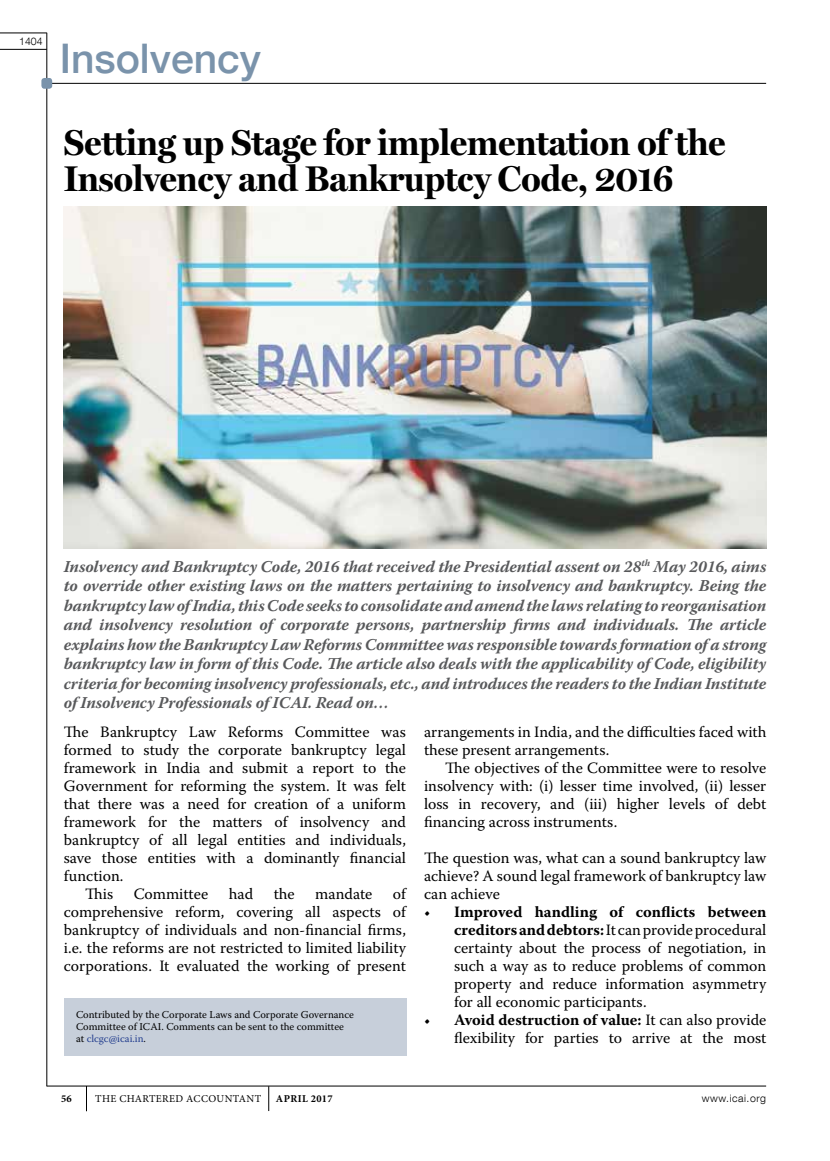
<style>
.page{position:relative;width:830px;height:1161px;background:#fff}
.page>*{position:absolute;margin:0;border:0;box-sizing:border-box;transform-origin:0 0}
.t1{font:500 40.8px "Helvetica Neue LT Com";color:#7a93ab}
.t2{font:700 36px/36px "Miller Display";color:#000}
.t3{font:italic 700 16.5px/19.5px "Warnock Pro";letter-spacing:-.01em;color:#58595b;text-align:justify}
.t4{font:15.75px/18px "Warnock Pro";color:#000;text-align:justify}
.t5{font:10.5px/12px "Warnock Pro";color:#000}
.t6{font:10.5px "Minion Pro";letter-spacing:.035em;color:#000}
.t7{font:300 10.5px "Helvetica Neue LT Com";letter-spacing:.05em;color:#000}
.t8{font:700 10.5px "Minion Pro";letter-spacing:.035em;color:#000}
.s1{color:#25408f}
.s2{font-weight:700}
</style>
<div class="page">
<hr style="left:0;top:33px;width:47px;height:1px;background:#000">
<hr style="left:47px;top:33px;width:1px;height:1053px;background:#000">
<hr style="left:0;top:49px;width:47px;height:1px;background:#000">
<hr style="left:47px;top:83px;width:718px;height:1px;background:#000">
<div style="left:41px;top:78px;width:11px;height:11px;background:#7a93ab;border-radius:3px"></div>
<hr style="left:47px;top:1086px;width:718px;height:1px;background:#000">
<svg style="left:268px;top:1086px;width:1px;height:25px"></svg>
<svg style="left:86px;top:1087px;width:1px;height:24px"></svg>
<div style="left:64px;top:998px;width:342px;height:57px;background:#c7cfda"></div>
<img style="left:64px;top:206px;width:702px;height:343px">
<p class="t7" style="left:19px;top:35px;width:25px">1404</p>
<h1 class="t1" style="left:60px;top:34px;width:203px">Insolvency</h1>
<h2 class="t2" style="left:64px;top:126px;width:662px">Setting up Stage for implementation of the<br>Insolvency and Bankruptcy Code, 2016</h2>
<p class="t3" style="left:64px;top:556px;width:703px">Insolvency and Bankruptcy Code, 2016 that received the Presidential assent on 28<sup>th</sup> May 2016, aims to override other existing laws on the matters pertaining to insolvency and bankruptcy. Being the bankruptcy law of India, this Code seeks to consolidate and amend the laws relating to reorganisation and insolvency resolution of corporate persons, partnership firms and individuals. The article explains how the Bankruptcy Law Reforms Committee was responsible towards formation of a strong bankruptcy law in form of this Code. The article also deals with the applicability of Code, eligibility criteria for becoming insolvency professionals, etc., and introduces the readers to the Indian Institute of Insolvency Professionals of ICAI. Read on…</p>
<p class="t4" style="left:64px;top:722px;width:343px">The Bankruptcy Law Reforms Committee was</p>
<p class="t4" style="left:64px;top:740px;width:343px">formed to study the corporate bankruptcy legal</p>
<p class="t4" style="left:64px;top:758px;width:343px">framework in India and submit a report to the</p>
<p class="t4" style="left:64px;top:776px;width:343px">Government for reforming the system. It was felt</p>
<p class="t4" style="left:64px;top:794px;width:343px">that there was a need for creation of a uniform</p>
<p class="t4" style="left:64px;top:812px;width:343px">framework for the matters of insolvency and</p>
<p class="t4" style="left:64px;top:830px;width:343px">bankruptcy of all legal entities and individuals,</p>
<p class="t4" style="left:64px;top:848px;width:343px">save those entities with a dominantly financial</p>
<p class="t4" style="left:64px;top:866px;width:61px">function.</p>
<p class="t4" style="left:85px;top:884px;width:30px">This</p>
<p class="t4" style="left:134px;top:884px;width:76px">Committee</p>
<p class="t4" style="left:229px;top:884px;width:26px">had</p>
<p class="t4" style="left:273px;top:884px;width:22px">the</p>
<p class="t4" style="left:315px;top:884px;width:59px">mandate</p>
<p class="t4" style="left:64px;top:884px;width:343px;text-indent:329px">of comprehensive reform, covering all aspects of bankruptcy of individuals and non-financial firms, i.e. the reforms are not restricted to limited liability corporations. It evaluated the working of present</p>
<p class="t5" style="left:76px;top:1009px;width:279px">Contributed by the Corporate Laws and Corporate Governance<br>Committee of ICAI. Comments can be sent to the committee at <span class="s1">clcgc@icai.in</span>.</p>
<p class="t4" style="left:424px;top:722px;width:344px">arrangements in India, and the difficulties faced with these present arrangements.</p>
<p class="t4" style="left:424px;top:758px;width:344px;text-indent:21px">The objectives of the Committee were to resolve insolvency with: (i) lesser time involved, (ii) lesser loss in recovery, and (iii) higher levels of debt financing across instruments.</p>
<p class="t4" style="left:424px;top:848px;width:344px">The question was, what can a sound bankruptcy law achieve? A sound legal framework of bankruptcy law can achieve</p>
<p class="t4" style="left:454px;top:902px;width:314px;text-indent:-30px">• <span class="s2">Improved handling of conflicts between creditors and debtors:</span> It can provide procedural certainty about the process of negotiation, in such a way as to reduce problems of common property and reduce information asymmetry for all economic participants.</p>
<p class="t4" style="left:424px;top:1010px;width:344px;text-align:right">• <span class="s2">Avoid destruction of value:</span> It can also provide flexibility for parties to arrive at the most</p>
<p class="t8" style="left:61px;top:1091px;width:12px">56</p>
<p class="t6" style="left:95px;top:1092px;width:167px">THE CHARTERED ACCOUNTANT</p>
<p class="t8" style="left:276px;top:1091px;width:58px">APRIL 2017</p>
<p class="t7" style="left:701px;top:1092px;width:66px">www.icai.org</p>
</div>
